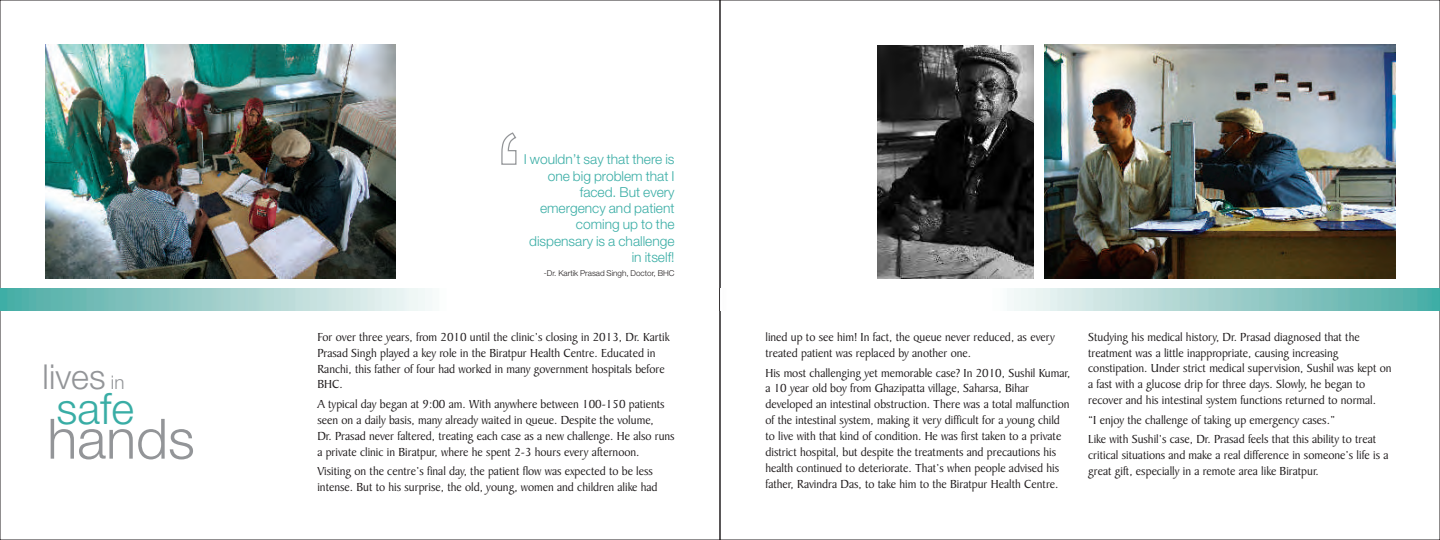
<style>
.page{position:relative;width:1440px;height:540px;background:#fff}
.page>*{position:absolute;margin:0;border:0;box-sizing:border-box;transform-origin:0 0}
.t1{font:300 55.62px "Helvetica Neue LT";color:#939598}
.t2{font:300 43.62px "Helvetica Neue LT";color:#39ada5}
.t3{font:300 34.38px "Helvetica Neue LT";color:#939598}
.t4{font:300 13.75px/16.2px "Helvetica Neue LT";color:#39ada5;text-align:right}
.t5{font:12.5px/15.9px "Baker Signet BT";color:#231f20}
.t6{font:300 8.12px "Helvetica Neue LT";color:#231f20}
.s1{font-size:18.75px}
</style>
<div class="page">
<img style="left:0;top:288px;width:1440px;height:23px">
<svg style="left:501px;top:132px;width:16px;height:33px"></svg>
<img style="left:1045px;top:45px;width:350px;height:234px">
<img style="left:878px;top:45px;width:155px;height:234px">
<img style="left:45px;top:45px;width:350px;height:234px">
<h3 class="t3" style="left:43px;top:362px;width:83px">lives <span class="s1">in</span></h3>
<h2 class="t2" style="left:57px;top:390px;width:79px">safe</h2>
<h1 class="t1" style="left:47px;top:415px;width:149px">hands</h1>
<p class="t4" style="left:524px;top:152px;width:152px">I wouldn’t say that there is one big problem that I faced. But every emergency and patient coming up to the dispensary is a challenge in itself!</p>
<p class="t6" style="left:544px;top:269px;width:132px">-Dr. Kartik Prasad Singh, Doctor, BHC</p>
<p class="t5" style="left:317px;top:330px;width:354px">For over three years, from 2010 until the clinic’s closing in 2013, Dr. Kartik Prasad Singh played a key role in the Biratpur Health Centre. Educated in Ranchi, this father of four had worked in many government hospitals before BHC.</p>
<p class="t5" style="left:317px;top:397px;width:359px">A typical day began at 9:00 am. With anywhere between 100-150 patients seen on a daily basis, many already waited in queue. Despite the volume,<br>Dr. Prasad never faltered, treating each case as a new challenge. He also runs a private clinic in Biratpur, where he spent 2-3 hours every afternoon.</p>
<p class="t5" style="left:317px;top:464px;width:342px">Visiting on the centre’s final day, the patient flow was expected to be less intense. But to his surprise, the old, young, women and children alike had</p>
<p class="t5" style="left:765px;top:330px;width:291px">lined up to see him! In fact, the queue never reduced, as every treated patient was replaced by another one.</p>
<p class="t5" style="left:765px;top:365px;width:306px">His most challenging yet memorable case? In 2010, Sushil Kumar, a 10 year old boy from Ghazipatta village, Saharsa, Bihar developed an intestinal obstruction. There was a total malfunction of the intestinal system, making it very difficult for a young child to live with that kind of condition. He was first taken to a private district hospital, but despite the treatments and precautions his health continued to deteriorate. That’s when people advised his father, Ravindra Das, to take him to the Biratpur Health Centre.</p>
<p class="t5" style="left:1088px;top:330px;width:305px">Studying his medical history, Dr. Prasad diagnosed that the treatment was a little inappropriate, causing increasing constipation. Under strict medical supervision, Sushil was kept on a fast with a glucose drip for three days. Slowly, he began to recover and his intestinal system functions returned to normal.</p>
<p class="t5" style="left:1088px;top:411px;width:289px;line-height:19.6px">“I enjoy the challenge of taking up emergency cases.”<br>Like with Sushil’s case, Dr. Prasad feels that this ability to treat</p>
<p class="t5" style="left:1088px;top:448px;width:302px">critical situations and make a real difference in someone’s life is a great gift, especially in a remote area like Biratpur.</p>
</div>
